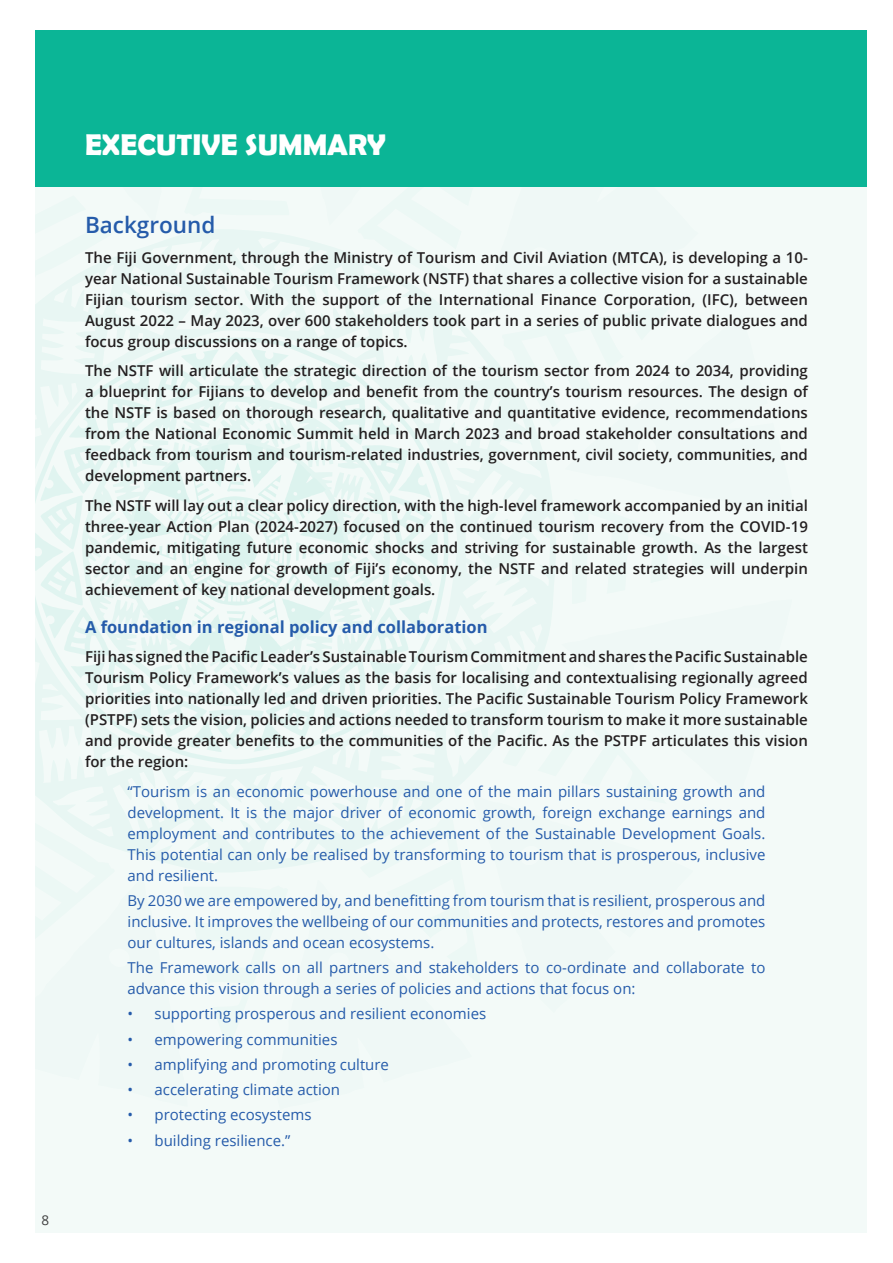
<style>
.page{position:relative;width:893px;height:1263px;background:#fff}
.page>*{position:absolute;margin:0;border:0;box-sizing:border-box;transform-origin:0 0}
.heading_1{font:700 30px "Berlin Sans FB Demi";color:#fff}
.heading_2{font:600 22.5px "Open Sans";color:#255baa}
.Heading_3{font:700 16.5px "Open Sans";color:#255baa}
.Normal_reversed{font:600 15px/21px "Open Sans";color:#231f20;text-align:justify}
.t1{font:15px/21px "Open Sans";color:#255baa;text-align:justify}
.t2{font:13.5px "Open Sans";color:#3e3e3f}
</style>
<div class="page">
<div style="left:35px;top:28px;width:831px;height:1205px;background:#f3faf8"></div>
<svg style="left:35px;top:308px;width:517px;height:559px;fill:#eaf7f4"></svg>
<svg style="left:501px;top:316px;width:51px;height:111px"></svg>
<svg style="left:360px;top:816px;width:111px;height:51px"></svg>
<svg style="left:35px;top:817px;width:253px;height:55px"></svg>
<svg style="left:471px;top:794px;width:81px;height:73px"></svg>
<svg style="left:503px;top:499px;width:53px;height:305px"></svg>
<svg style="left:479px;top:308px;width:73px;height:8px"></svg>
<svg style="left:35px;top:230px;width:409px;height:78px"></svg>
<svg style="left:35px;top:349px;width:403px;height:403px"></svg>
<div style="left:35px;top:30px;width:831px;height:157px;background:#0bb596"></div>
<div style="left:0;top:0;width:893px;height:30px;background:#fff"></div>
<p class="t2" style="left:42px;top:1210px;width:9px">8</p>
<p class="heading_1" style="left:85px;top:128px;width:302px">EXECUTIVE SUMMARY</p>
<p class="heading_2" style="left:85px;top:209px;width:132px">Background</p>
<p class="Normal_reversed" style="left:85px;top:246px;width:724px">The Fiji Government, through the Ministry of Tourism and Civil Aviation (MTCA), is developing a 10- year National Sustainable Tourism Framework (NSTF) that shares a collective vision for a sustainable Fijian tourism sector. With the support of the International Finance Corporation, (IFC), between August 2022 – May 2023, over 600 stakeholders took part in a series of public private dialogues and focus group discussions on a range of topics.</p>
<p class="Normal_reversed" style="left:85px;top:360px;width:724px">The NSTF will articulate the strategic direction of the tourism sector from 2024 to 2034, providing a blueprint for Fijians to develop and benefit from the country’s tourism resources. The design of the NSTF is based on thorough research, qualitative and quantitative evidence, recommendations from the National Economic Summit held in March 2023 and broad stakeholder consultations and feedback from tourism and tourism-related industries, government, civil society, communities, and development partners.</p>
<p class="Normal_reversed" style="left:85px;top:494px;width:724px">The NSTF will lay out a clear policy direction, with the high-level framework accompanied by an initial three-year Action Plan (2024-2027) focused on the continued tourism recovery from the COVID-19 pandemic, mitigating future economic shocks and striving for sustainable growth. As the largest sector and an engine for growth of Fiji’s economy, the NSTF and related strategies will underpin achievement of key national development goals.</p>
<p class="Heading_3" style="left:85px;top:615px;width:404px">A foundation in regional policy and collaboration</p>
<p class="Normal_reversed" style="left:85px;top:646px;width:724px">Fiji has signed the Pacific Leader’s Sustainable Tourism Commitment and shares the Pacific Sustainable Tourism Policy Framework’s values as the basis for localising and contextualising regionally agreed priorities into nationally led and driven priorities. The Pacific Sustainable Tourism Policy Framework (PSTPF) sets the vision, policies and actions needed to transform tourism to make it more sustainable and provide greater benefits to the communities of the Pacific. As the PSTPF articulates this vision for the region:</p>
<p class="t1" style="left:128px;top:780px;width:639px">“Tourism is an economic powerhouse and one of the main pillars sustaining growth and development. It is the major driver of economic growth, foreign exchange earnings and employment and contributes to the achievement of the Sustainable Development Goals.<br>This potential can only be realised by transforming to tourism that is prosperous, inclusive and resilient.</p>
<p class="t1" style="left:128px;top:890px;width:639px">By 2030 we are empowered by, and benefitting from tourism that is resilient, prosperous and inclusive. It improves the wellbeing of our communities and protects, restores and promotes our cultures, islands and ocean ecosystems.</p>
<p class="t1" style="left:128px;top:957px;width:639px">The Framework calls on all partners and stakeholders to co-ordinate and collaborate to advance this vision through a series of policies and actions that focus on:</p>
<p class="t1" style="left:128px;top:1003px;width:360px">• supporting prosperous and resilient economies</p>
<p class="t1" style="left:128px;top:1028px;width:211px">• empowering communities</p>
<p class="t1" style="left:128px;top:1054px;width:263px">• amplifying and promoting culture</p>
<p class="t1" style="left:128px;top:1079px;width:214px">• accelerating climate action</p>
<p class="t1" style="left:128px;top:1104px;width:185px">• protecting ecosystems</p>
<p class="t1" style="left:128px;top:1129px;width:164px">• building resilience.”</p>
</div>
